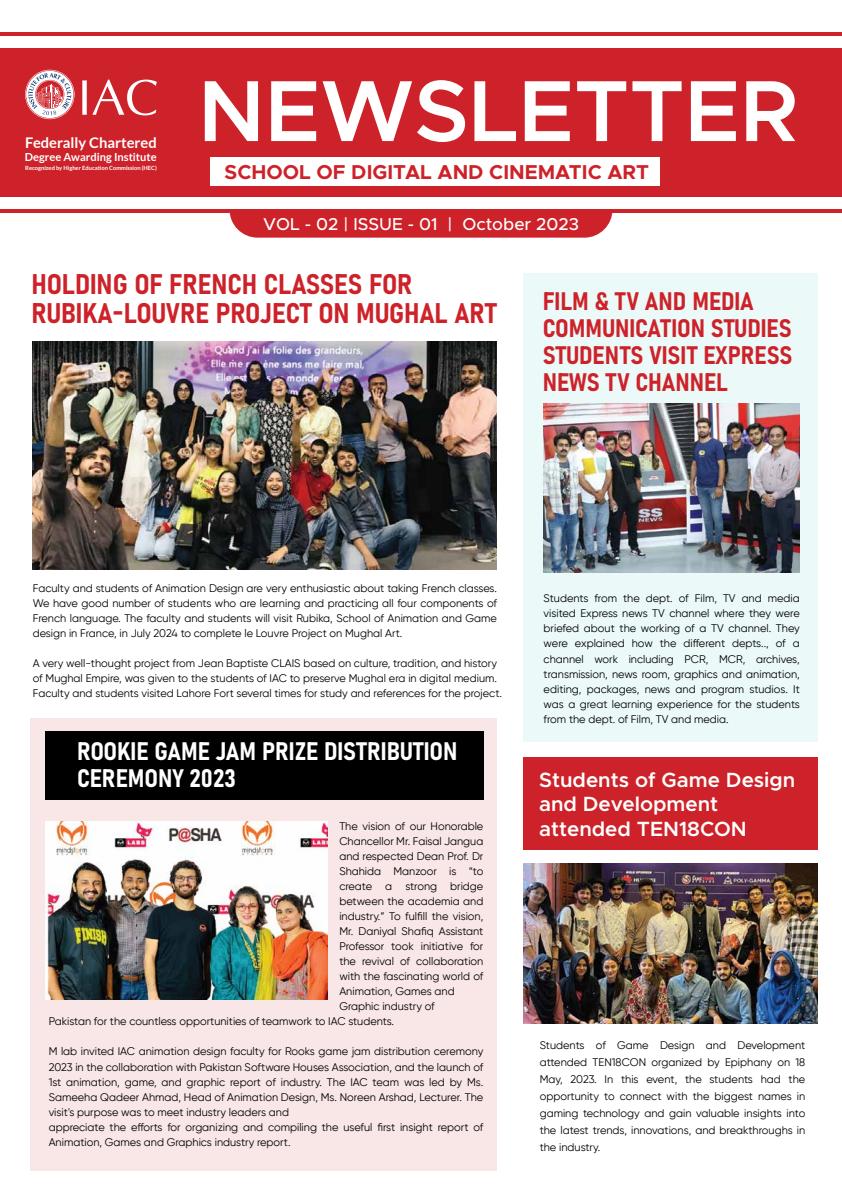
<style>
.page{position:relative;width:842px;height:1191px;background:#fff}
.page>*{position:absolute;margin:0;border:0;box-sizing:border-box;transform-origin:0 0}
.t1{font:600 87px "Metropolis";color:#fff}
.t2{font:50.4px "Optima";color:#fff}
.t3{font:28px/28.8px "Bahnschrift";color:#cd2229}
.t4{font:25px/27px "Bahnschrift";color:#cd2229}
.t5{font:25px/27px "Bahnschrift";color:#fff}
.t6{font:600 20.7px/24.8px "Metropolis";color:#fff}
.t7{font:700 20.2px "Metropolis";color:#cd2229}
.t8{font:500 17.3px "Metropolis";color:#fff}
.t9{font:700 14.7px "Lato";color:#fff}
.t10{font:700 11.1px "Lato";color:#fff}
.t11{font:11px/15px "Gilroy";color:#000;text-align:justify}
.t12{font:700 5.8px "Lato";color:#fff}
</style>
<div class="page">
<div style="left:523px;top:274px;width:295px;height:468px;background:#ebf9f8"></div>
<div style="left:31px;top:718px;width:466px;height:452px;background:#f9e6e7"></div>
<div style="left:45px;top:731px;width:438px;height:68px;background:#000"></div>
<svg style="left:230px;top:213px;width:382px;height:25px;background:#cf2c33"></svg>
<div style="left:0;top:49px;width:842px;height:148px;background:#cd2229"></div>
<hr style="left:0;top:32px;width:842px;height:4px;background:#cd2229">
<hr style="left:0;top:209px;width:842px;height:4px;background:#cd2229">
<img style="left:33px;top:341px;width:464px;height:228px">
<img style="left:543px;top:403px;width:257px;height:169px">
<img style="left:524px;top:863px;width:294px;height:160px">
<div style="left:523px;top:757px;width:295px;height:93px;background:#cd2229"></div>
<img style="left:45px;top:822px;width:282px;height:177px">
<div style="left:210px;top:158px;width:449px;height:28px;background:#fff"></div>
<svg style="left:25px;top:70px;width:49px;height:49px"></svg>
<h2 class="t2" style="left:78px;top:72px;width:83px">IAC</h2>
<h3 class="t9" style="left:25px;top:134px;width:133px">Federally Chartered</h3>
<p class="t10" style="left:25px;top:151px;width:133px">Degree Awarding Institute</p>
<p class="t12" style="left:25px;top:165px;width:133px">Recognized by Higher Education Commission (HEC)</p>
<h1 class="t1" style="left:198px;top:56px;width:602px">NEWSLETTER</h1>
<h3 class="t7" style="left:225px;top:160px;width:426px">SCHOOL OF DIGITAL AND CINEMATIC ART</h3>
<h3 class="t8" style="left:263px;top:214px;width:317px">VOL - 02 | ISSUE - 01 | October 2023</h3>
<h3 class="t3" style="left:31px;top:267px;width:467px">HOLDING OF FRENCH CLASSES FOR<br>RUBIKA-LOUVRE PROJECT ON MUGHAL ART</h3>
<h3 class="t4" style="left:543px;top:285px;width:251px">FILM &amp; TV AND MEDIA<br>COMMUNICATION STUDIES<br>STUDENTS VISIT EXPRESS<br>NEWS TV CHANNEL</h3>
<p class="t11" style="left:33px;top:580px;width:466px">Faculty and students of Animation Design are very enthusiastic about taking French classes.<br>We have good number of students who are learning and practicing all four components of French language. The faculty and students will visit Rubika, School of Animation and Game design in France, in July 2024 to complete le Louvre Project on Mughal Art.</p>
<p class="t11" style="left:33px;top:655px;width:471px;text-align:left">A very well-thought project from Jean Baptiste CLAIS based on culture, tradition, and history of Mughal Empire, was given to the students of IAC to preserve Mughal era in digital medium.<br>Faculty and students visited Lahore Fort several times for study and references for the project.</p>
<h3 class="t5" style="left:77px;top:736px;width:382px">ROOKIE GAME JAM PRIZE DISTRIBUTION<br>CEREMONY 2023</h3>
<p class="t11" style="left:339px;top:819px;width:146px">The vision of our Honorable</p>
<p class="t11" style="left:339px;top:834px;width:146px">Chancellor Mr. Faisal Jangua</p>
<p class="t11" style="left:339px;top:849px;width:146px">and respected Dean Prof. Dr</p>
<p class="t11" style="left:339px;top:864px;width:146px">Shahida Manzoor is “to</p>
<p class="t11" style="left:339px;top:879px;width:146px">create a strong bridge</p>
<p class="t11" style="left:339px;top:894px;width:146px">between the academia and</p>
<p class="t11" style="left:339px;top:909px;width:146px">industry.” To fulfill the vision,</p>
<p class="t11" style="left:339px;top:924px;width:146px">Mr. Daniyal Shafiq Assistant</p>
<p class="t11" style="left:339px;top:939px;width:146px">Professor took initiative for</p>
<p class="t11" style="left:339px;top:954px;width:146px">the revival of collaboration</p>
<p class="t11" style="left:339px;top:969px;width:146px">with the fascinating world of</p>
<p class="t11" style="left:339px;top:984px;width:117px">Animation, Games and</p>
<p class="t11" style="left:339px;top:999px;width:97px">Graphic industry of</p>
<p class="t11" style="left:49px;top:1014px;width:347px">Pakistan for the countless opportunities of teamwork to IAC students.</p>
<p class="t11" style="left:49px;top:1044px;width:436px;text-align:left">M lab invited IAC animation design faculty for Rooks game jam distribution ceremony 2023 in the collaboration with Pakistan Software Houses Association, and the launch of 1st animation, game, and graphic report of industry. The IAC team was led by Ms.<br>Sameeha Qadeer Ahmad, Head of Animation Design, Ms. Noreen Arshad, Lecturer. The visit's purpose was to meet industry leaders and<br>appreciate the efforts for organizing and compiling the useful first insight report of Animation, Games and Graphics industry report.</p>
<p class="t11" style="left:544px;top:591px;width:258px">Students from the dept. of Film, TV and media visited Express news TV channel where they were briefed about the working of a TV channel. They were explained how the different depts.., of a channel work including PCR, MCR, archives, transmission, news room, graphics and animation, editing, packages, news and program studios. It was a great learning experience for the students from the dept. of Film, TV and media.</p>
<h3 class="t6" style="left:539px;top:767px;width:258px">Students of Game Design and Development attended TEN18CON</h3>
<p class="t11" style="left:540px;top:1036px;width:267px;line-height:17px">Students of Game Design and Development attended TEN18CON organized by Epiphany on 18<br>May, 2023. In this event, the students had the opportunity to connect with the biggest names in gaming technology and gain valuable insights into the latest trends, innovations, and breakthroughs in the industry.</p>
</div>
